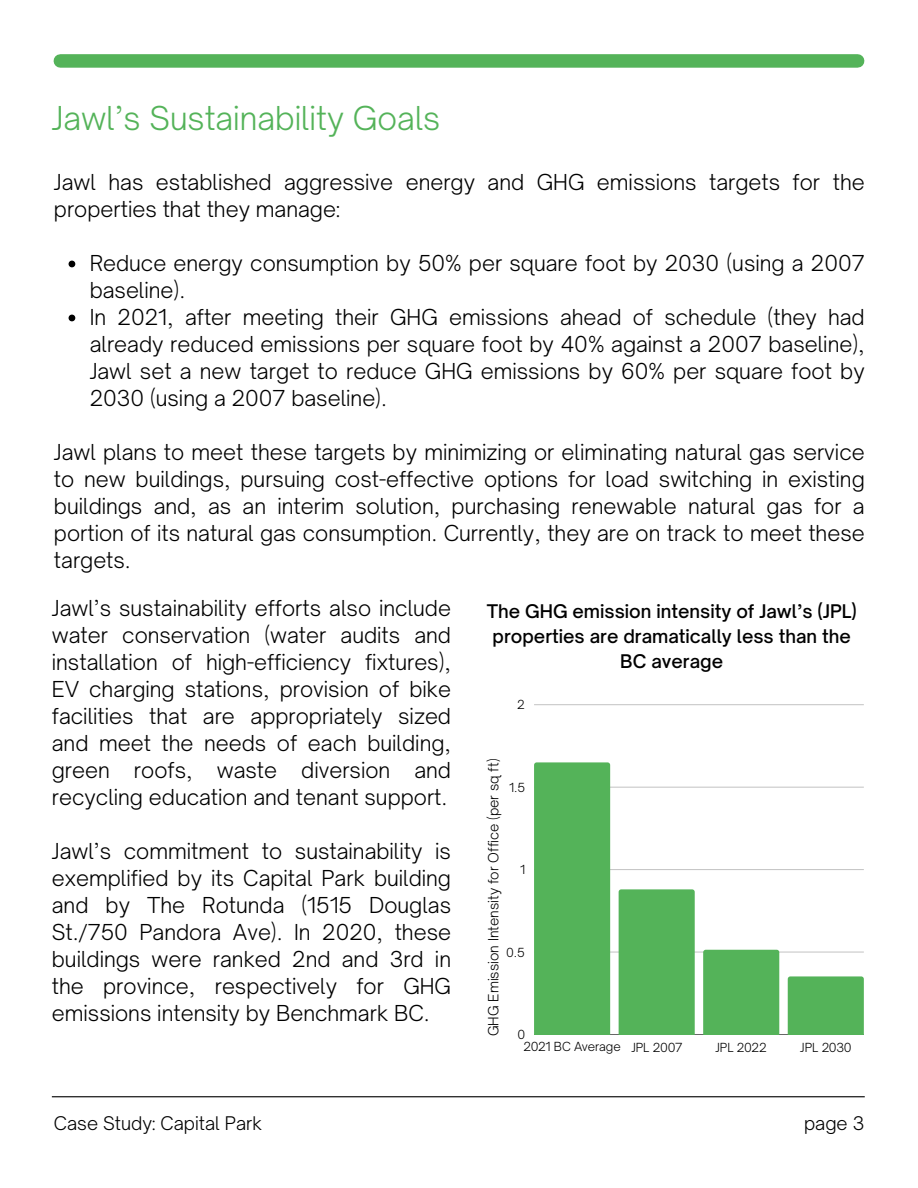
<style>
.page{position:relative;width:918px;height:1188px;background:#fff}
.page>*{position:absolute;margin:0;border:0;box-sizing:border-box;transform-origin:0 0}
.t1{font:300 31.5px "Open Sauce One";color:#54b359}
.t2{font:300 21px/27px "Open Sauce One";color:#000;text-align:justify}
.t3{font:500 18px/24.8px "Open Sauce One";color:#000;text-align:center}
.t4{font:300 18px "Open Sauce One";color:#000}
.t5{font:300 13.5px "Open Sauce One";color:#000}
.t6{font:300 12px "Open Sauce One";letter-spacing:-.01em;color:#000}
</style>
<div class="page">
<div style="left:60px;top:54px;width:798px;height:14px;background:#54b359"></div>
<hr style="left:52px;top:1096px;width:813px;height:1px;background:#000">
<svg style="left:69px;top:261px;width:6px;height:6px"></svg>
<svg style="left:69px;top:315px;width:6px;height:6px"></svg>
<hr style="left:534px;top:952px;width:330px;height:1px;background:#000">
<hr style="left:534px;top:869px;width:330px;height:1px;background:#000">
<hr style="left:534px;top:787px;width:330px;height:1px;background:#000">
<hr style="left:534px;top:704px;width:330px;height:1px;background:#000">
<hr style="left:534px;top:1034px;width:330px;height:1px;background:#000">
<div style="left:534px;top:762px;width:76px;height:272px;background:#54b359"></div>
<div style="left:619px;top:889px;width:76px;height:145px;background:#54b359"></div>
<div style="left:703px;top:950px;width:76px;height:84px;background:#54b359"></div>
<div style="left:788px;top:976px;width:76px;height:58px;background:#54b359"></div>
<p class="t1" style="left:52px;top:99px;width:390px">Jawl’s Sustainability Goals</p>
<p class="t2" style="left:54px;top:168px;width:812px">Jawl has established aggressive energy and GHG emissions targets for the properties that they manage:</p>
<p class="t2" style="left:90px;top:249px;width:777px">Reduce energy consumption by 50% per square foot by 2030 (using a 2007 baseline).</p>
<p class="t2" style="left:90px;top:303px;width:777px">In 2021, after meeting their GHG emissions ahead of schedule (they had already reduced emissions per square foot by 40% against a 2007 baseline), Jawl set a new target to reduce GHG emissions by 60% per square foot by 2030 (using a 2007 baseline).</p>
<p class="t2" style="left:54px;top:438px;width:812px">Jawl plans to meet these targets by minimizing or eliminating natural gas service to new buildings, pursuing cost-effective options for load switching in existing buildings and, as an interim solution, purchasing renewable natural gas for a portion of its natural gas consumption. Currently, they are on track to meet these targets.</p>
<p class="t2" style="left:52px;top:594px;width:401px">Jawl’s sustainability efforts also include water conservation (water audits and installation of high-efficiency fixtures), EV charging stations, provision of bike facilities that are appropriately sized and meet the needs of each building, green roofs, waste diversion and recycling education and tenant support.</p>
<p class="t2" style="left:52px;top:837px;width:401px">Jawl’s commitment to sustainability is exemplified by its Capital Park building and by The Rotunda (1515 Douglas St./750 Pandora Ave). In 2020, these buildings were ranked 2nd and 3rd in the province, respectively for GHG emissions intensity by Benchmark BC.</p>
<p class="t3" style="left:487px;top:599px;width:372px">The GHG emission intensity of Jawl’s (JPL) properties are dramatically less than the<br>BC average</p>
<p class="t6" style="left:517px;top:697px;width:9px">2</p>
<p class="t5" style="left:485px;top:1036px;width:279px;rotate:-90deg">GHG Emission Intensity for Office (per sq ft)</p>
<p class="t6" style="left:509px;top:780px;width:18px">1.5</p>
<p class="t6" style="left:520px;top:862px;width:7px">1</p>
<p class="t6" style="left:506px;top:945px;width:20px">0.5</p>
<p class="t6" style="left:518px;top:1027px;width:9px">0</p>
<p class="t6" style="left:524px;top:1039px;width:99px">2021 BC Average</p>
<p class="t6" style="left:631px;top:1040px;width:53px">JPL 2007</p>
<p class="t6" style="left:716px;top:1040px;width:53px">JPL 2022</p>
<p class="t6" style="left:800px;top:1040px;width:53px">JPL 2030</p>
<p class="t4" style="left:54px;top:1112px;width:210px">Case Study: Capital Park</p>
<p class="t4" style="left:804px;top:1112px;width:62px">page 3</p>
</div>
